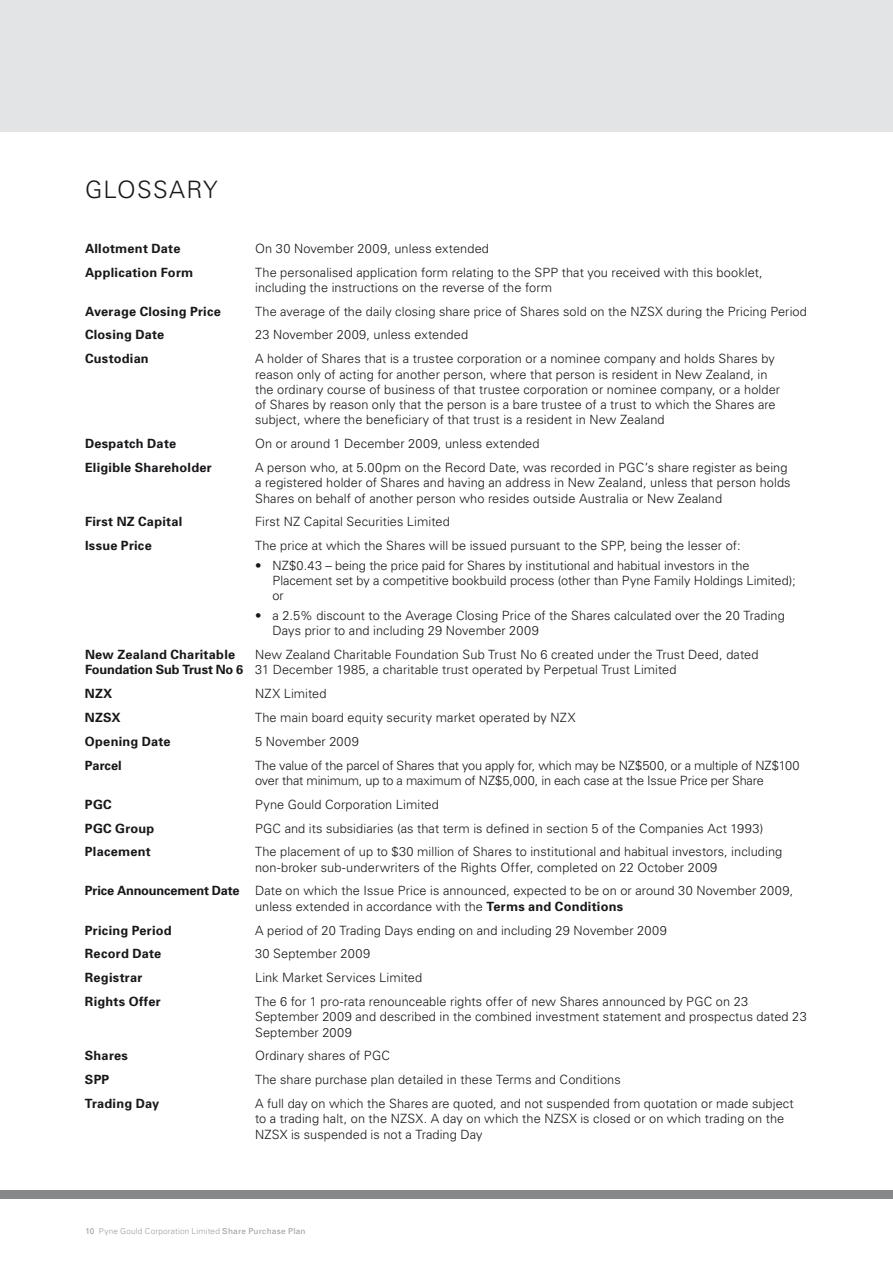
<style>
.page{position:relative;width:893px;height:1263px;background:#fff}
.page>*{position:absolute;margin:0;border:0;box-sizing:border-box;transform-origin:0 0}
.t1{font:300 24px "Univers";color:#1a171b}
.t2{font:300 12.75px/15.3px "Univers";letter-spacing:.005em;color:#1a171b}
.t3{font:700 12.75px "Univers";letter-spacing:.02em;color:#1a171b}
.t4{font:300 12.75px/15.3px "Univers";letter-spacing:-.015em;color:#1a171b}
.t5{font:300 8.25px "Univers";letter-spacing:.02em;color:#9c9d9f}
.s1{font-weight:700}
.s2{font-weight:400}
</style>
<div class="page">
<div style="left:0;top:0;width:893px;height:132px;background:#e3e4e5"></div>
<div style="left:0;top:1191px;width:893px;height:8px;background:#87888a"></div>
<h1 class="t1" style="left:85px;top:175px;width:36px">Glossary</h1>
<p class="t3" style="left:85px;top:240px;width:97px">Allotment Date</p>
<p class="t2" style="left:255px;top:240px;width:235px">On 30 November 2009, unless extended</p>
<p class="t3" style="left:85px;top:264px;width:110px">Application Form</p>
<p class="t2" style="left:255px;top:264px;width:509px">The personalised application form relating to the SPP that you received with this booklet, including the instructions on the reverse of the form</p>
<p class="t3" style="left:85px;top:303px;width:137px">Average Closing Price</p>
<p class="t2" style="left:255px;top:303px;width:553px">The average of the daily closing share price of Shares sold on the NZSX during the Pricing Period</p>
<p class="t3" style="left:85px;top:327px;width:81px">Closing Date</p>
<p class="t2" style="left:255px;top:327px;width:215px">23 November 2009, unless extended</p>
<p class="t3" style="left:85px;top:351px;width:65px">Custodian</p>
<p class="t2" style="left:255px;top:351px;width:526px">A holder of Shares that is a trustee corporation or a nominee company and holds Shares by reason only of acting for another person, where that person is resident in New Zealand, in the ordinary course of business of that trustee corporation or nominee company, or a holder of Shares by reason only that the person is a bare trustee of a trust to which the Shares are subject, where the beneficiary of that trust is a resident in New Zealand</p>
<p class="t3" style="left:85px;top:436px;width:93px">Despatch Date</p>
<p class="t2" style="left:255px;top:436px;width:286px">On or around 1 December 2009, unless extended</p>
<p class="t3" style="left:85px;top:460px;width:128px">Eligible Shareholder</p>
<p class="t2" style="left:255px;top:459px;width:537px">A person who, at 5.00pm on the Record Date, was recorded in PGC’s share register as being a registered holder of Shares and having an address in New Zealand, unless that person holds<br>Shares on behalf of another person who resides outside Australia or New Zealand</p>
<p class="t3" style="left:85px;top:514px;width:99px">First NZ Capital</p>
<p class="t2" style="left:255px;top:514px;width:196px">First NZ Capital Securities Limited</p>
<p class="t3" style="left:85px;top:538px;width:68px">Issue Price</p>
<p class="t2" style="left:255px;top:538px;width:487px">The price at which the Shares will be issued pursuant to the SPP, being the lesser of:</p>
<p class="t2" style="left:273px;top:557px;width:525px;text-indent:-17px">• NZ$0.43 – being the price paid for Shares by institutional and habitual investors in the<br>Placement set by a competitive bookbuild process (other than Pyne Family Holdings Limited); or</p>
<p class="t2" style="left:273px;top:607px;width:514px;text-indent:-17px">• a 2.5% discount to the Average Closing Price of the Shares calculated over the 20 Trading<br>Days prior to and including 29 November 2009</p>
<p class="t3" style="left:85px;top:647px;width:152px">New Zealand Charitable</p>
<p class="t2" style="left:85px;top:646px;width:675px;text-indent:170px">New Zealand Charitable Foundation Sub Trust No 6 created under the Trust Deed, dated<br><span class="s1">Foundation Sub Trust No 6</span> 31 December 1985, a charitable trust operated by Perpetual Trust Limited</p>
<p class="t3" style="left:85px;top:686px;width:29px">NZX</p>
<p class="t2" style="left:255px;top:686px;width:73px">NZX Limited</p>
<p class="t3" style="left:85px;top:710px;width:37px">NZSX</p>
<p class="t2" style="left:255px;top:709px;width:322px">The main board equity security market operated by NZX</p>
<p class="t3" style="left:85px;top:733px;width:87px">Opening Date</p>
<p class="t2" style="left:255px;top:733px;width:105px">5 November 2009</p>
<p class="t3" style="left:85px;top:757px;width:38px">Parcel</p>
<p class="t4" style="left:255px;top:757px;width:546px">The value of the parcel of Shares that you apply for, which may be NZ$500, or a multiple of NZ$100 over that minimum, up to a maximum of NZ$5,000, in each case at the Issue Price per Share</p>
<p class="t3" style="left:85px;top:796px;width:28px">PGC</p>
<p class="t2" style="left:255px;top:796px;width:185px">Pyne Gould Corporation Limited</p>
<p class="t3" style="left:85px;top:820px;width:71px">PGC Group</p>
<p class="t2" style="left:255px;top:820px;width:510px">PGC and its subsidiaries (as that term is defined in section 5 of the Companies Act 1993)</p>
<p class="t3" style="left:85px;top:844px;width:67px">Placement</p>
<p class="t2" style="left:255px;top:844px;width:529px">The placement of up to $30 million of Shares to institutional and habitual investors, including non-broker sub-underwriters of the Rights Offer, completed on 22 October 2009</p>
<p class="t2" style="left:85px;top:883px;width:710px;text-align:center"><span class="s1">Price Announcement Date</span> Date on which the Issue Price is announced, expected to be on or around 30 November 2009, unless extended in accordance with the <span class="s1">Terms and Conditions</span></p>
<p class="t3" style="left:85px;top:922px;width:88px">Pricing Period</p>
<p class="t2" style="left:255px;top:922px;width:413px">A period of 20 Trading Days ending on and including 29 November 2009</p>
<p class="t3" style="left:85px;top:946px;width:78px">Record Date</p>
<p class="t2" style="left:255px;top:946px;width:117px">30 September 2009</p>
<p class="t3" style="left:85px;top:970px;width:59px">Registrar</p>
<p class="t2" style="left:255px;top:970px;width:169px">Link Market Services Limited</p>
<p class="t3" style="left:85px;top:994px;width:77px">Rights Offer</p>
<p class="t2" style="left:255px;top:993px;width:553px">The 6 for 1 pro-rata renounceable rights offer of new Shares announced by PGC on 23<br>September 2009 and described in the combined investment statement and prospectus dated 23<br>September 2009</p>
<p class="t3" style="left:85px;top:1048px;width:45px">Shares</p>
<p class="t2" style="left:255px;top:1048px;width:136px">Ordinary shares of PGC</p>
<p class="t3" style="left:85px;top:1072px;width:26px">SPP</p>
<p class="t2" style="left:255px;top:1072px;width:367px">The share purchase plan detailed in these Terms and Conditions</p>
<p class="t3" style="left:85px;top:1096px;width:76px">Trading Day</p>
<p class="t2" style="left:255px;top:1095px;width:540px">A full day on which the Shares are quoted, and not suspended from quotation or made subject to a trading halt, on the NZSX. A day on which the NZSX is closed or on which trading on the<br>NZSX is suspended is not a Trading Day</p>
<p class="t5" style="left:85px;top:1226px;width:222px"><span class="s2">10</span> Pyne Gould Corporation Limited <span class="s2">Share Purchase Plan</span></p>
</div>
